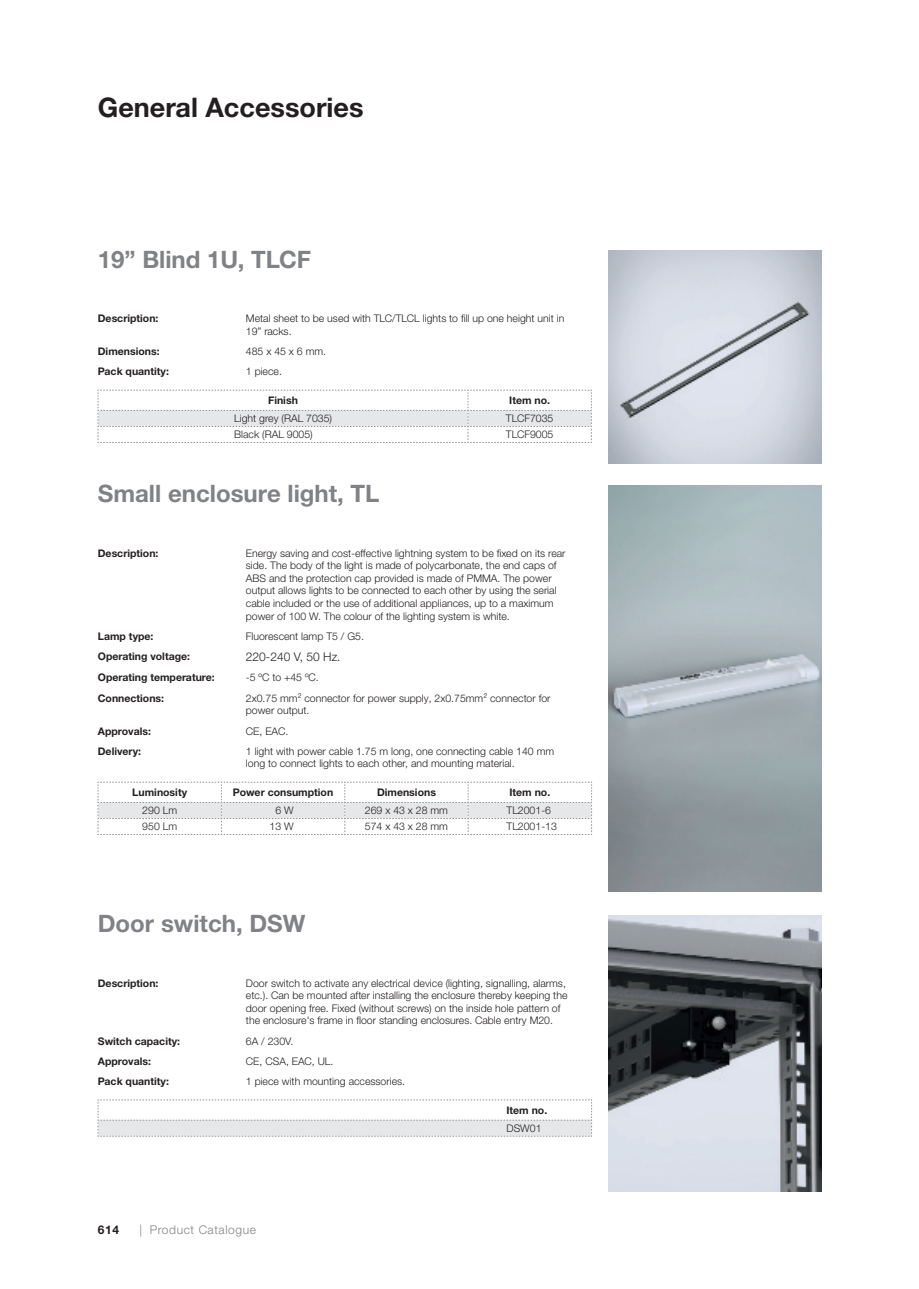
<style>
.page{position:relative;width:919px;height:1289px;background:#fff}
.page>*{position:absolute;margin:0;border:0;box-sizing:border-box;transform-origin:0 0}
.t1{font:700 27px "Helvetica Neue LTW1 G";color:#231f20}
.t2{font:700 24px "Helvetica Neue LTW1 G";color:#808285}
.t3{font:300 12px "Helvetica Neue LTW1 G";letter-spacing:.05em;color:#808285}
.t4{font:300 12px "Helvetica Neue LTW1 G";color:#231f20}
.t5{font:700 12px "Helvetica Neue LTW1 G";color:#231f20}
.t6{font:300 10.5px/12.6px "Helvetica Neue LTW1 G";color:#231f20}
.t7{font:700 10.5px "Helvetica Neue LTW1 G";color:#231f20}
</style>
<div class="page">
<img style="left:608px;top:251px;width:213px;height:212px">
<img style="left:608px;top:485px;width:213px;height:406px">
<img style="left:608px;top:915px;width:213px;height:276px">
<svg style="left:98px;top:390px;width:494px;height:53px"></svg>
<svg style="left:98px;top:781px;width:494px;height:54px"></svg>
<svg style="left:98px;top:1099px;width:494px;height:37px"></svg>
<h1 class="t1" style="left:98px;top:91px;width:267px">General Accessories</h1>
<h2 class="t2" style="left:98px;top:245px;width:215px">19” Blind 1U, TLCF</h2>
<p class="t7" style="left:98px;top:312px;width:62px">Description:</p>
<p class="t6" style="left:246px;top:312px;width:320px">Metal sheet to be used with TLC/TLCL lights to fill up one height unit in<br>19” racks.</p>
<p class="t7" style="left:98px;top:345px;width:63px">Dimensions:</p>
<p class="t6" style="left:246px;top:345px;width:82px">485 x 45 x 6 mm.</p>
<p class="t7" style="left:98px;top:365px;width:73px">Pack quantity:</p>
<p class="t6" style="left:246px;top:365px;width:37px">1 piece.</p>
<p class="t7" style="left:268px;top:394px;width:31px">Finish</p>
<p class="t7" style="left:509px;top:394px;width:42px">Item no.</p>
<p class="t6" style="left:234px;top:412px;width:99px">Light grey (RAL 7035)</p>
<p class="t6" style="left:506px;top:412px;width:49px">TLCF7035</p>
<p class="t6" style="left:234px;top:428px;width:80px">Black (RAL 9005)</p>
<p class="t6" style="left:506px;top:428px;width:49px">TLCF9005</p>
<h2 class="t2" style="left:98px;top:479px;width:283px">Small enclosure light, TL</h2>
<p class="t7" style="left:98px;top:546px;width:62px">Description:</p>
<p class="t6" style="left:246px;top:546px;width:321px">Energy saving and cost-effective lightning system to be fixed on its rear side. The body of the light is made of polycarbonate, the end caps of ABS and the protection cap provided is made of PMMA. The power output allows lights to be connected to each other by using the serial cable included or the use of additional appliances, up to a maximum power of 100 W. The colour of the lighting system is white.</p>
<p class="t7" style="left:98px;top:629px;width:57px">Lamp type:</p>
<p class="t6" style="left:246px;top:629px;width:119px">Fluorescent lamp T5 / G5.</p>
<p class="t7" style="left:98px;top:650px;width:94px">Operating voltage:</p>
<p class="t4" style="left:246px;top:649px;width:96px">220-240 V, 50 Hz.</p>
<p class="t7" style="left:98px;top:671px;width:118px">Operating temperature:</p>
<p class="t6" style="left:246px;top:671px;width:74px">-5 ºC to +45 ºC.</p>
<p class="t7" style="left:98px;top:691px;width:68px">Connections:</p>
<p class="t6" style="left:246px;top:691px;width:306px">2x0.75 mm² connector for power supply, 2x0.75mm² connector for power output.</p>
<p class="t7" style="left:98px;top:724px;width:55px">Approvals:</p>
<p class="t6" style="left:246px;top:724px;width:44px">CE, EAC.</p>
<p class="t7" style="left:98px;top:744px;width:45px">Delivery:</p>
<p class="t6" style="left:246px;top:744px;width:310px">1 light with power cable 1.75 m long, one connecting cable 140 mm long to connect lights to each other, and mounting material.</p>
<p class="t7" style="left:132px;top:785px;width:56px">Luminosity</p>
<p class="t7" style="left:233px;top:785px;width:102px">Power consumption</p>
<p class="t7" style="left:377px;top:785px;width:60px">Dimensions</p>
<p class="t7" style="left:509px;top:785px;width:42px">Item no.</p>
<p class="t6" style="left:142px;top:804px;width:36px">290 Lm</p>
<p class="t6" style="left:275px;top:804px;width:20px">6 W</p>
<p class="t6" style="left:365px;top:804px;width:85px">269 x 43 x 28 mm</p>
<p class="t6" style="left:506px;top:804px;width:46px">TL2001-6</p>
<p class="t6" style="left:142px;top:820px;width:36px">950 Lm</p>
<p class="t6" style="left:269px;top:820px;width:26px">13 W</p>
<p class="t6" style="left:365px;top:820px;width:85px">574 x 43 x 28 mm</p>
<p class="t6" style="left:506px;top:820px;width:52px">TL2001-13</p>
<h2 class="t2" style="left:98px;top:909px;width:209px">Door switch, DSW</h2>
<p class="t7" style="left:98px;top:976px;width:62px">Description:</p>
<p class="t6" style="left:246px;top:976px;width:323px">Door switch to activate any electrical device (lighting, signalling, alarms, etc.). Can be mounted after installing the enclosure thereby keeping the door opening free. Fixed (without screws) on the inside hole pattern of the enclosure's frame in floor standing enclosures. Cable entry M20.</p>
<p class="t7" style="left:98px;top:1034px;width:84px">Switch capacity:</p>
<p class="t6" style="left:246px;top:1034px;width:49px">6A / 230V.</p>
<p class="t7" style="left:98px;top:1054px;width:55px">Approvals:</p>
<p class="t6" style="left:246px;top:1054px;width:89px">CE, CSA, EAC, UL.</p>
<p class="t7" style="left:98px;top:1074px;width:73px">Pack quantity:</p>
<p class="t6" style="left:246px;top:1075px;width:161px">1 piece with mounting accessories.</p>
<p class="t7" style="left:506px;top:1103px;width:42px">Item no.</p>
<p class="t6" style="left:506px;top:1121px;width:37px">DSW01</p>
<p class="t5" style="left:98px;top:1221px;width:23px">614</p>
<p class="t3" style="left:139px;top:1222px;width:118px">| Product Catalogue</p>
</div>
